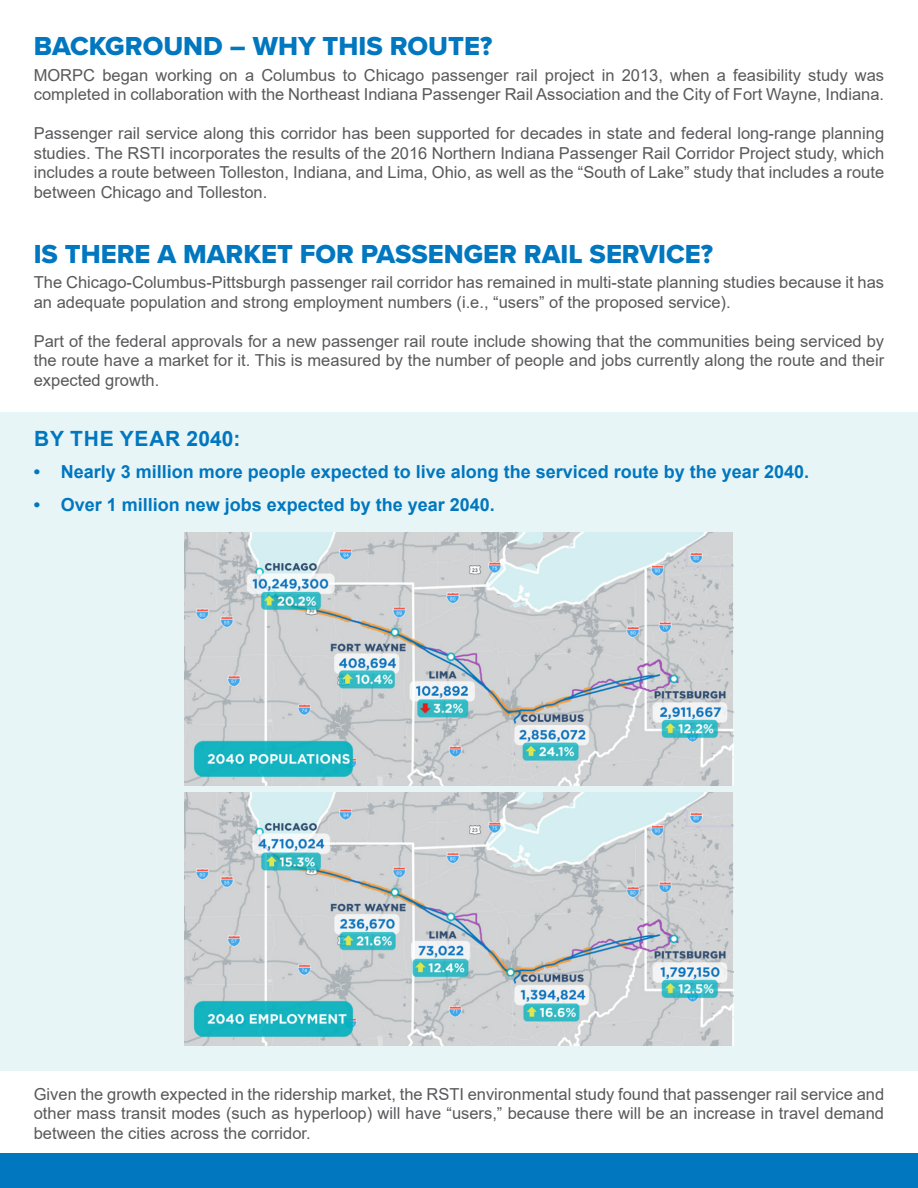
<style>
.page{position:relative;width:918px;height:1188px;background:#fff}
.page>*{position:absolute;margin:0;border:0;box-sizing:border-box;transform-origin:0 0}
.t1{font:27px "Proxima Nova Extrabld";color:#0077bf}
.t2{font:700 21px "Arial";letter-spacing:.035em;color:#0077bf}
.t3{font:700 18px "Arial";color:#0077bf}
.t4{font:16.5px/19.5px "Arial";color:#59595c;text-align:justify}
</style>
<div class="page">
<div style="left:0;top:412px;width:918px;height:659px;background:#e8f5f6"></div>
<div style="left:0;top:1154px;width:918px;height:34px;background:#0077bf"></div>
<img style="left:184px;top:532px;width:550px;height:253px">
<img style="left:184px;top:793px;width:550px;height:253px">
<p class="t1" style="left:34px;top:26px;width:460px">BACKGROUND – WHY THIS ROUTE?</p>
<p class="t4" style="left:34px;top:65px;width:852px">MORPC began working on a Columbus to Chicago passenger rail project in 2013, when a feasibility study was completed in collaboration with the Northeast Indiana Passenger Rail Association and the City of Fort Wayne, Indiana.</p>
<p class="t4" style="left:34px;top:123px;width:852px">Passenger rail service along this corridor has been supported for decades in state and federal long-range planning studies. The RSTI incorporates the results of the 2016 Northern Indiana Passenger Rail Corridor Project study, which includes a route between Tolleston, Indiana, and Lima, Ohio, as well as the “South of Lake” study that includes a route between Chicago and Tolleston.</p>
<p class="t1" style="left:34px;top:234px;width:681px">IS THERE A MARKET FOR PASSENGER RAIL SERVICE?</p>
<p class="t4" style="left:34px;top:273px;width:852px">The Chicago-Columbus-Pittsburgh passenger rail corridor has remained in multi-state planning studies because it has an adequate population and strong employment numbers (i.e., “users” of the proposed service).</p>
<p class="t4" style="left:34px;top:331px;width:852px">Part of the federal approvals for a new passenger rail route include showing that the communities being serviced by the route have a market for it. This is measured by the number of people and jobs currently along the route and their expected growth.</p>
<p class="t2" style="left:34px;top:424px;width:208px">BY THE YEAR 2040:</p>
<p class="t3" style="left:34px;top:459px;width:777px">• Nearly 3 million more people expected to live along the serviced route by the year 2040.</p>
<p class="t3" style="left:34px;top:492px;width:463px">• Over 1 million new jobs expected by the year 2040.</p>
<p class="t4" style="left:34px;top:1084px;width:852px">Given the growth expected in the ridership market, the RSTI environmental study found that passenger rail service and other mass transit modes (such as hyperloop) will have “users,” because there will be an increase in travel demand between the cities across the corridor.</p>
</div>
